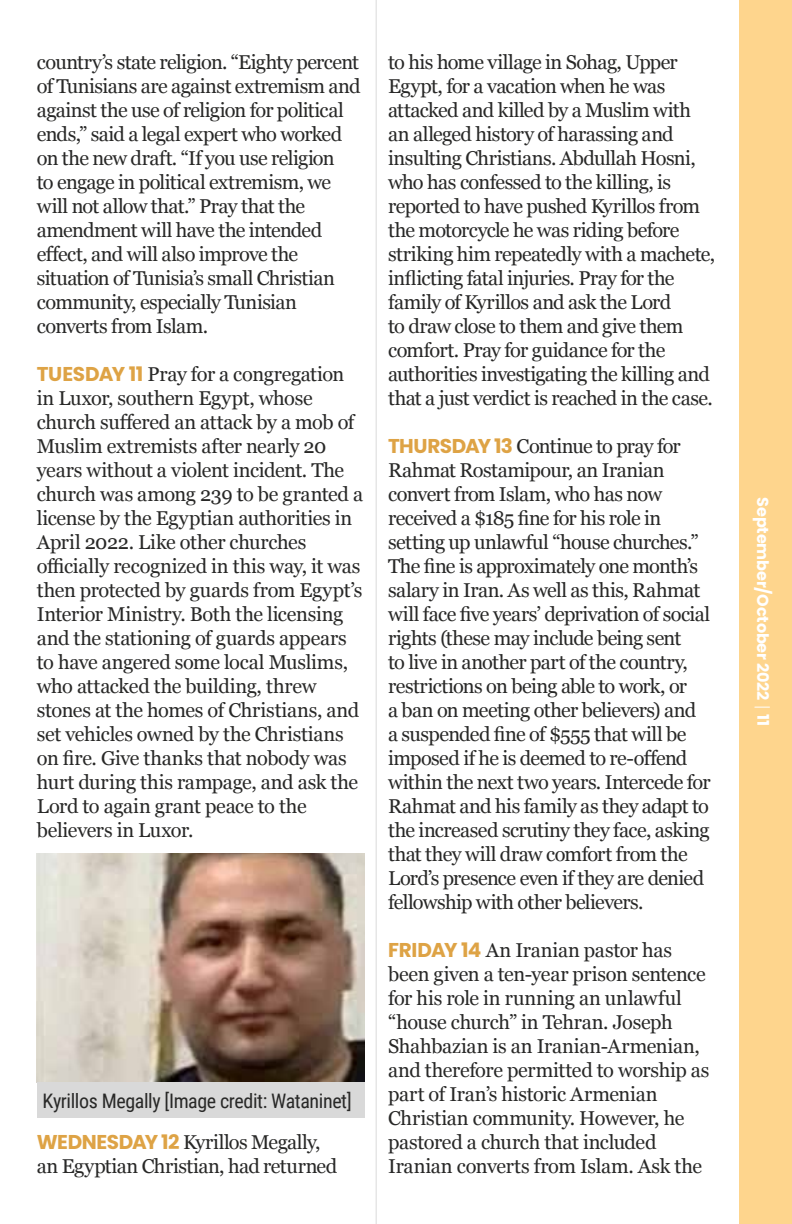
<style>
.page{position:relative;width:792px;height:1224px;background:#fff}
.page>*{position:absolute;margin:0;border:0;box-sizing:border-box;transform-origin:0 0}
.t1{font:20px/24px "Georgia";letter-spacing:-.025em;color:#282827}
.t2{font:20px "Roboto Condensed";letter-spacing:-.02em;color:#282827}
.t3{font:700 16px "Poppins";letter-spacing:-.01em;color:#fff}
.s1{font-family:"Poppins";font-weight:700;color:#dea345}
</style>
<div class="page">
<div style="left:739px;top:0;width:53px;height:1224px;background:#fed58d"></div>
<svg style="left:755px;top:707px;width:15px;height:1px"></svg>
<hr style="left:376px;top:0;width:1px;height:1224px;background:#dadada">
<img style="left:37px;top:854px;width:327px;height:228px">
<div style="left:37px;top:1082px;width:327px;height:35px;background:#d9d9d9"></div>
<p class="t1" style="left:37px;top:50px;width:325px">country’s state religion. “Eighty percent of Tunisians are against extremism and against the use of religion for political ends,” said a legal expert who worked on the new draft. “If you use religion<br>to engage in political extremism, we will not allow that.” Pray that the amendment will have the intended effect, and will also improve the situation of Tunisia’s small Christian community, especially Tunisian converts from Islam.</p>
<p class="t1" style="left:37px;top:362px;width:328px"><span class="s1">TUESDAY 11</span> Pray for a congregation in Luxor, southern Egypt, whose church suffered an attack by a mob of Muslim extremists after nearly 20 years without a violent incident. The church was among 239 to be granted a license by the Egyptian authorities in April 2022. Like other churches officially recognized in this way, it was then protected by guards from Egypt’s Interior Ministry. Both the licensing and the stationing of guards appears to have angered some local Muslims, who attacked the building, threw stones at the homes of Christians, and set vehicles owned by the Christians on fire. Give thanks that nobody was hurt during this rampage, and ask the Lord to again grant peace to the believers in Luxor.</p>
<p class="t2" style="left:43px;top:1086px;width:311px">Kyrillos Megally [Image credit: Wataninet]</p>
<p class="t1" style="left:37px;top:1130px;width:302px"><span class="s1">WEDNESDAY 12</span> Kyrillos Megally, an Egyptian Christian, had returned</p>
<p class="t1" style="left:388px;top:50px;width:329px">to his home village in Sohag, Upper Egypt, for a vacation when he was attacked and killed by a Muslim with an alleged history of harassing and insulting Christians. Abdullah Hosni, who has confessed to the killing, is reported to have pushed Kyrillos from the motorcycle he was riding before striking him repeatedly with a machete, inflicting fatal injuries. Pray for the family of Kyrillos and ask the Lord<br>to draw close to them and give them comfort. Pray for guidance for the authorities investigating the killing and that a just verdict is reached in the case.</p>
<p class="t1" style="left:388px;top:434px;width:324px"><span class="s1">THURSDAY 13</span> Continue to pray for Rahmat Rostamipour, an Iranian convert from Islam, who has now received a $185 fine for his role in setting up unlawful “house churches.” The fine is approximately one month’s salary in Iran. As well as this, Rahmat will face five years’ deprivation of social rights (these may include being sent<br>to live in another part of the country, restrictions on being able to work, or<br>a ban on meeting other believers) and a suspended fine of $555 that will be imposed if he is deemed to re-offend within the next two years. Intercede for Rahmat and his family as they adapt to the increased scrutiny they face, asking that they will draw comfort from the Lord’s presence even if they are denied fellowship with other believers.</p>
<p class="t1" style="left:388px;top:938px;width:323px"><span class="s1">FRIDAY 14</span> An Iranian pastor has been given a ten-year prison sentence for his role in running an unlawful “house church” in Tehran. Joseph Shahbazian is an Iranian-Armenian, and therefore permitted to worship as part of Iran’s historic Armenian Christian community. However, he pastored a church that included Iranian converts from Islam. Ask the</p>
<p class="t3" style="left:772px;top:497px;width:230px;rotate:90deg">September/October 2022 11</p>
</div>
